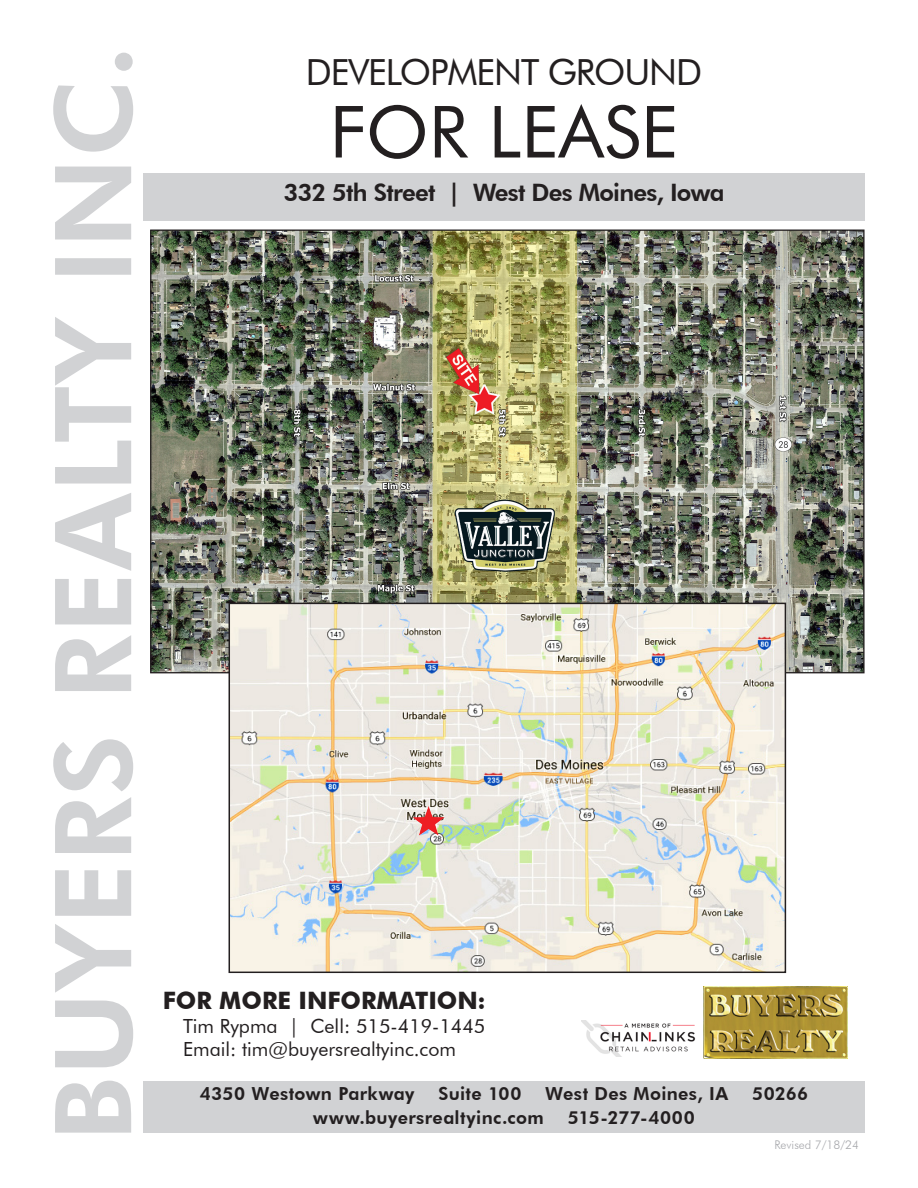
<style>
.page{position:relative;width:918px;height:1188px;background:#fff}
.page>*{position:absolute;margin:0;border:0;box-sizing:border-box;transform-origin:0 0}
.t1{font:72px "Futura BT";color:#231f20}
.t2{font:36px "Futura BT";letter-spacing:-.03em;color:#231f20}
.t3{font:800 24px "Futura BT";letter-spacing:-.03em;color:#231f20}
.t4{font:700 24px "Futura BT";color:#231f20}
.t5{font:19.5px "Futura BT";color:#231f20}
.t6{font:800 18px "Futura BT";letter-spacing:.02em;color:#231f20}
.t7{font:300 12px "Futura BT";color:#a8a9ad}
</style>
<div class="page">
<img style="left:152px;top:232px;width:711px;height:439px">
<img style="left:703px;top:987px;width:144px;height:71px">
<img style="left:582px;top:1020px;width:114px;height:37px">
<div style="left:143px;top:1081px;width:722px;height:52px;background:#d1d2d4"></div>
<svg style="left:53px;top:53px;width:80px;height:1080px"></svg>
<div style="left:143px;top:174px;width:722px;height:47px;background:#d1d2d4"></div>
<img style="left:232px;top:606px;width:551px;height:364px">
<div style="left:229px;top:603px;width:557px;height:370px;border:2px solid #231f20"></div>
<img style="left:412px;top:804px;width:33px;height:34px">
<p class="t2" style="left:306px;top:50px;width:398px">DEVELOPMENT GROUND</p>
<p class="t1" style="left:330px;top:88px;width:350px">FOR LEASE</p>
<p class="t3" style="left:284px;top:178px;width:442px">332 5th Street | West Des Moines, Iowa</p>
<p class="t4" style="left:163px;top:986px;width:324px">FOR MORE INFORMATION:</p>
<p class="t5" style="left:183px;top:1014px;width:304px">Tim Rypma | Cell: 515-419-1445</p>
<p class="t5" style="left:183px;top:1037px;width:274px">Email: tim@buyersrealtyinc.com</p>
<p class="t6" style="left:200px;top:1082px;width:216px">4350 Westown Parkway</p>
<p class="t6" style="left:438px;top:1082px;width:84px">Suite 100</p>
<p class="t6" style="left:545px;top:1082px;width:184px">West Des Moines, IA</p>
<p class="t6" style="left:752px;top:1082px;width:58px">50266</p>
<p class="t6" style="left:313px;top:1106px;width:232px">www.buyersrealtyinc.com</p>
<p class="t6" style="left:568px;top:1106px;width:128px">515-277-4000</p>
<p class="t7" style="left:774px;top:1137px;width:86px">Revised 7/18/24</p>
</div>
